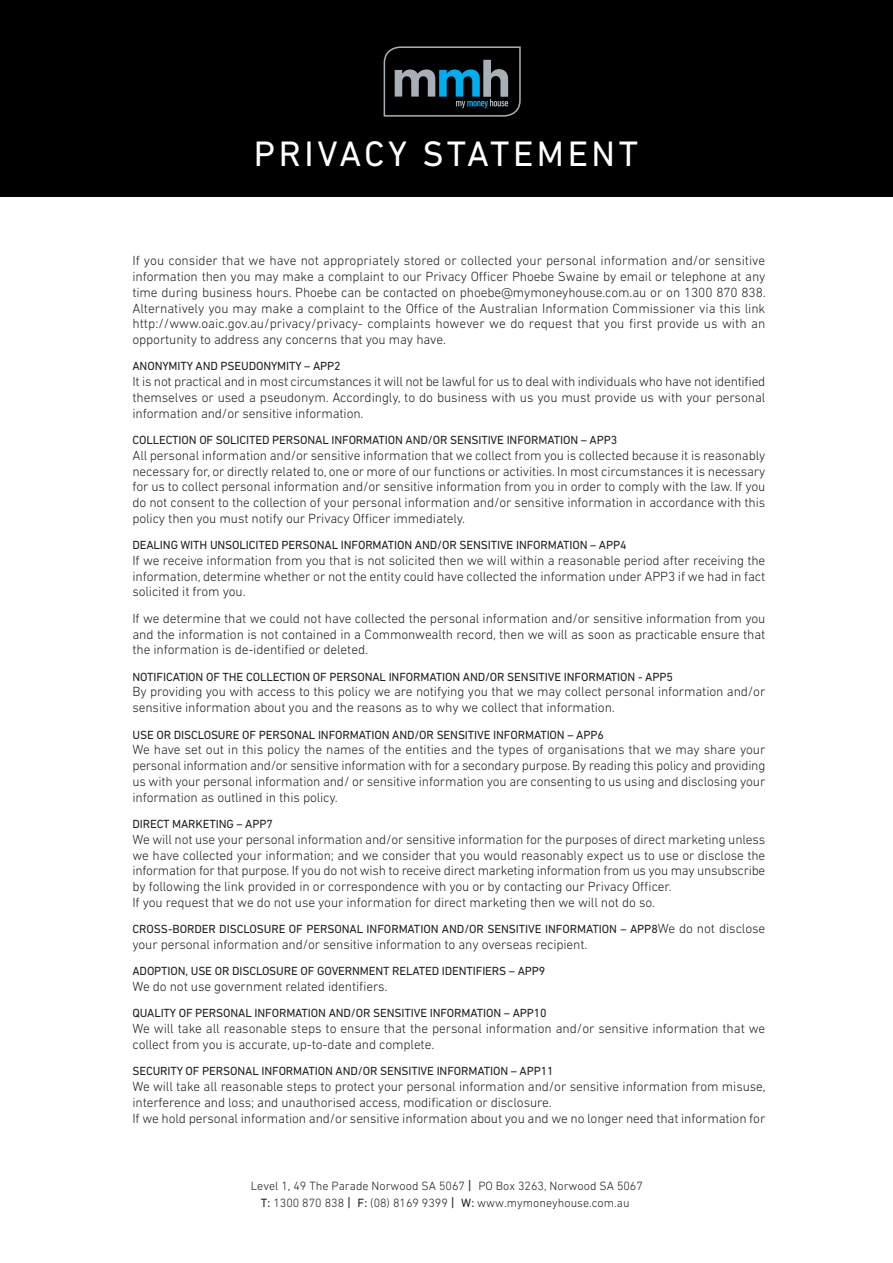
<style>
.page{position:relative;width:893px;height:1263px;background:#fff}
.page>*{position:absolute;margin:0;border:0;box-sizing:border-box;transform-origin:0 0}
.t1{font:36px "DIN Next LT Pro";letter-spacing:.1em;color:#fff}
.t2{font:300 13.5px/15.8px "DIN Next LT Pro";letter-spacing:-.01em;color:#231f20;text-align:justify}
.t3{font:300 12.15px/17px "DIN Next LT Pro";color:#231f20;text-align:center}
.t4{font:12px "DIN Next LT Pro";letter-spacing:-.01em;color:#231f20}
.s1{font-weight:300;font-size:13.5px}
.s2{font-weight:400;font-size:13.5px}
.s3{font-weight:400}
</style>
<div class="page">
<div style="left:0;top:0;width:893px;height:197px;background:#000"></div>
<svg style="left:384px;top:46px;width:137px;height:71px"></svg>
<h1 class="t1" style="left:254px;top:142px;width:386px">PRIVACY STATEMENT</h1>
<p class="t2" style="left:132px;top:254px;width:635px">if you consider that we have not appropriately stored or collected your personal information and/or sensitive information then you may make a complaint to our Privacy officer Phoebe Swaine by email or telephone at any time during business hours. Phoebe can be contacted on phoebe@mymoneyhouse.com.au or on 1300 870 838.<br>Alternatively you may make a complaint to the office of the Australian information Commissioner via this link http://www.oaic.gov.au/privacy/privacy- complaints however we do request that you first provide us with an opportunity to address any concerns that you may have.</p>
<p class="t4" style="left:132px;top:362px;width:210px">ANONYMITY AND PSEUDONYMITY – APP2</p>
<p class="t2" style="left:132px;top:375px;width:634px">it is not practical and in most circumstances it will not be lawful for us to deal with individuals who have not identified themselves or used a pseudonym. Accordingly, to do business with us you must provide us with your personal information and/or sensitive information.</p>
<p class="t4" style="left:132px;top:436px;width:486px">COLLECTION OF SOLICITED PERSONAL INFORMATION AND/OR SENSITIVE INFORMATION – APP3</p>
<p class="t2" style="left:132px;top:449px;width:634px">All personal information and/or sensitive information that we collect from you is collected because it is reasonably necessary for, or directly related to, one or more of our functions or activities. in most circumstances it is necessary for us to collect personal information and/or sensitive information from you in order to comply with the law. if you do not consent to the collection of your personal information and/or sensitive information in accordance with this policy then you must notify our Privacy officer immediately.</p>
<p class="t4" style="left:132px;top:541px;width:496px">DEALING WITH UNSOLICITED PERSONAL INFORMATION AND/OR SENSITIVE INFORMATION – APP4</p>
<p class="t2" style="left:132px;top:554px;width:634px">if we receive information from you that is not solicited then we will within a reasonable period after receiving the information, determine whether or not the entity could have collected the information under APP3 if we had in fact solicited it from you.</p>
<p class="t2" style="left:132px;top:612px;width:634px">if we determine that we could not have collected the personal information and/or sensitive information from you and the information is not contained in a Commonwealth record, then we will as soon as practicable ensure that the information is de-identified or deleted.</p>
<p class="t4" style="left:132px;top:672px;width:542px">NOTIFICATION OF THE COLLECTION OF PERSONAL INFORMATION AND/OR SENSITIVE INFORMATION - APP5</p>
<p class="t2" style="left:132px;top:685px;width:634px">By providing you with access to this policy we are notifying you that we may collect personal information and/or sensitive information about you and the reasons as to why we collect that information.</p>
<p class="t4" style="left:132px;top:730px;width:473px">USE OR DISCLOSURE OF PERSONAL INFORMATION AND/OR SENSITIVE INFORMATION – APP6</p>
<p class="t2" style="left:132px;top:743px;width:634px">We have set out in this policy the names of the entities and the types of organisations that we may share your personal information and/or sensitive information with for a secondary purpose. By reading this policy and providing us with your personal information and/ or sensitive information you are consenting to us using and disclosing your information as outlined in this policy.</p>
<p class="t4" style="left:132px;top:820px;width:142px">DIRECT MARKETING – APP7</p>
<p class="t2" style="left:132px;top:832px;width:634px;text-align:left">We will not use your personal information and/or sensitive information for the purposes of direct marketing unless we have collected your information; and we consider that you would reasonably expect us to use or disclose the information for that purpose. if you do not wish to receive direct marketing information from us you may unsubscribe by following the link provided in or correspondence with you or by contacting our Privacy officer.<br>if you request that we do not use your information for direct marketing then we will not do so.</p>
<p class="t4" style="left:132px;top:925px;width:634px">CROSS-BORDER DISCLOSURE OF PERSONAL INFORMATION AND/OR SENSITIVE INFORMATION – APP8<span class="s1">We do not disclose</span></p>
<p class="t2" style="left:132px;top:938px;width:457px">your personal information and/or sensitive information to any overseas recipient.</p>
<p class="t4" style="left:132px;top:967px;width:414px">ADOPTION, USE OR DISCLOSURE OF GOVERNMENT RELATED IDENTIFIERS – APP9</p>
<p class="t2" style="left:132px;top:980px;width:257px">We do not use government related identifiers.</p>
<p class="t4" style="left:132px;top:1009px;width:416px">QUALITY OF PERSONAL INFORMATION AND/OR SENSITIVE INFORMATION – APP10</p>
<p class="t2" style="left:132px;top:1022px;width:634px">We will take all reasonable steps to ensure that the personal information and/or sensitive information that we collect from you is accurate, up-to-date and complete.</p>
<p class="t4" style="left:132px;top:1067px;width:423px">SECURITY OF PERSONAL INFORMATION AND/OR SENSITIVE INFORMATION – APP11</p>
<p class="t2" style="left:132px;top:1080px;width:635px;text-align:left">We will take all reasonable steps to protect your personal information and/or sensitive information from misuse, interference and loss; and unauthorised access, modification or disclosure.<br>if we hold personal information and/or sensitive information about you and we no longer need that information for</p>
<p class="t3" style="left:251px;top:1177px;width:394px">Level 1, 49 The Parade Norwood SA 5067 <span class="s2">|</span> PO Box 3263, Norwood SA 5067<br><span class="s3">T:</span> 1300 870 838 <span class="s2">|</span> <span class="s3">F:</span> (08) 8169 9399 <span class="s2">|</span> <span class="s3">W:</span> www.mymoneyhouse.com.au</p>
</div>
